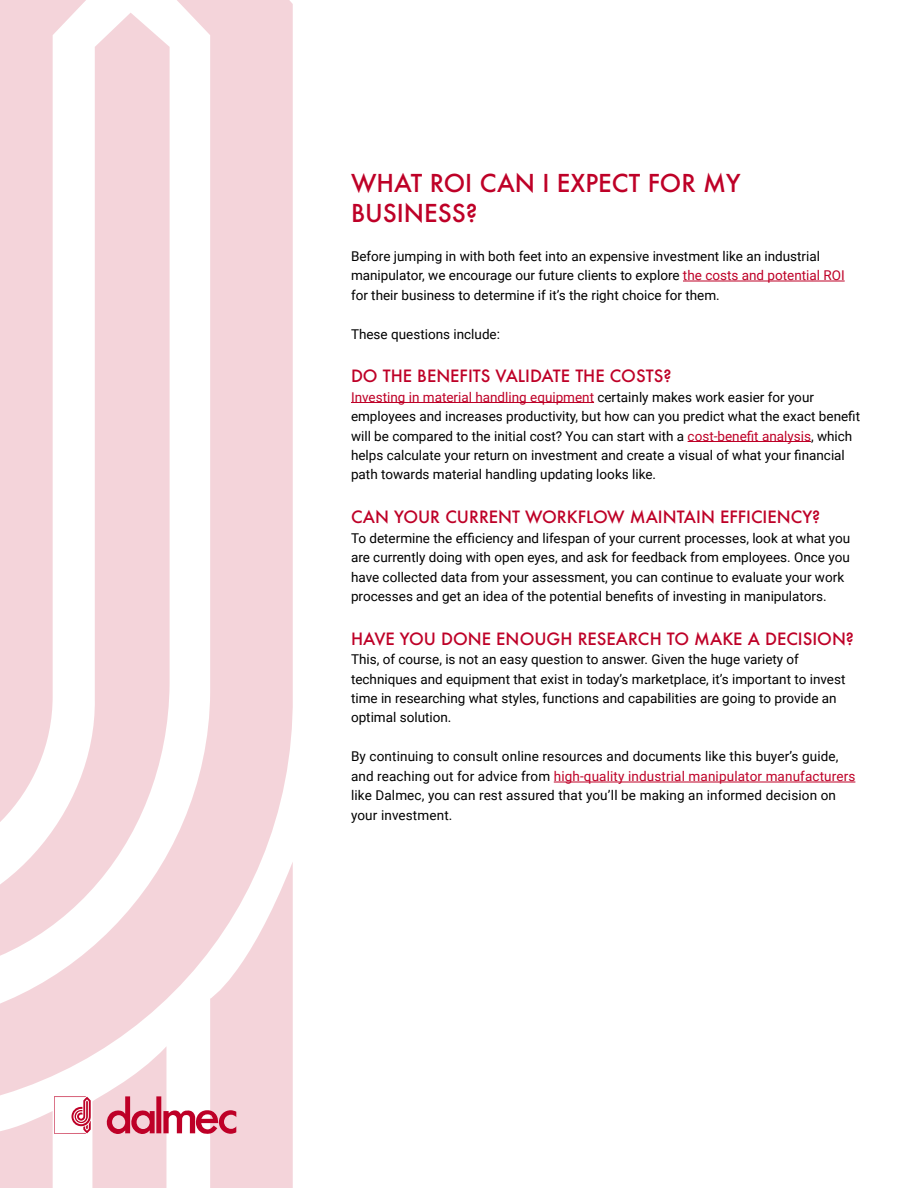
<style>
.page{position:relative;width:918px;height:1188px;background:#fff}
.page>*{position:absolute;margin:0;border:0;box-sizing:border-box;transform-origin:0 0}
.t1{font:500 24px/30px "Futura";color:#be0027}
.t2{font:500 16.5px "Futura";color:#be0027}
.t3{font:13.5px/19.5px "Roboto";color:#000}
.s1{color:#be0027}
</style>
<div class="page">
<svg style="left:0;top:0;width:293px;height:862px;fill:#f4d4da"></svg>
<svg style="left:0;top:862px;width:293px;height:326px;fill:#f4d4da"></svg>
<svg style="left:54px;top:1046px;width:182px;height:142px"></svg>
<hr style="left:683px;top:281px;width:162px;height:1px;background:#be0027">
<hr style="left:351px;top:402px;width:243px;height:1px;background:#be0027">
<hr style="left:688px;top:441px;width:123px;height:1px;background:#be0027">
<hr style="left:554px;top:782px;width:301px;height:1px;background:#be0027">
<h1 class="t1" style="left:351px;top:167px;width:391px">WHAT ROI CAN I EXPECT FOR MY<br>BUSINESS?</h1>
<p class="t3" style="left:351px;top:245px;width:495px">Before jumping in with both feet into an expensive investment like an industrial manipulator, we encourage our future clients to explore <span class="s1">the costs and potential ROI </span>for their business to determine if it’s the right choice for them.</p>
<p class="t3" style="left:351px;top:323px;width:151px">These questions include:</p>
<p class="t2" style="left:351px;top:365px;width:322px">DO THE BENEFITS VALIDATE THE COSTS?</p>
<p class="t3" style="left:351px;top:386px;width:511px"><span class="s1">Investing in material handling equipment</span> certainly makes work easier for your employees and increases productivity, but how can you predict what the exact benefit will be compared to the initial cost? You can start with a <span class="s1">cost-benefit analysis</span>, which helps calculate your return on investment and create a visual of what your financial path towards material handling updating looks like.</p>
<p class="t2" style="left:351px;top:506px;width:471px">CAN YOUR CURRENT WORKFLOW MAINTAIN EFFICIENCY?</p>
<p class="t3" style="left:351px;top:527px;width:501px">To determine the efficiency and lifespan of your current processes, look at what you are currently doing with open eyes, and ask for feedback from employees. Once you have collected data from your assessment, you can continue to evaluate your work processes and get an idea of the potential benefits of investing in manipulators.</p>
<p class="t2" style="left:351px;top:627px;width:505px">HAVE YOU DONE ENOUGH RESEARCH TO MAKE A DECISION?</p>
<p class="t3" style="left:351px;top:649px;width:496px">This, of course, is not an easy question to answer. Given the huge variety of techniques and equipment that exist in today’s marketplace, it’s important to invest time in researching what styles, functions and capabilities are going to provide an optimal solution.</p>
<p class="t3" style="left:351px;top:746px;width:506px">By continuing to consult online resources and documents like this buyer’s guide, and reaching out for advice from <span class="s1">high-quality industrial manipulator manufacturers </span>like Dalmec, you can rest assured that you’ll be making an informed decision on your investment.</p>
</div>
